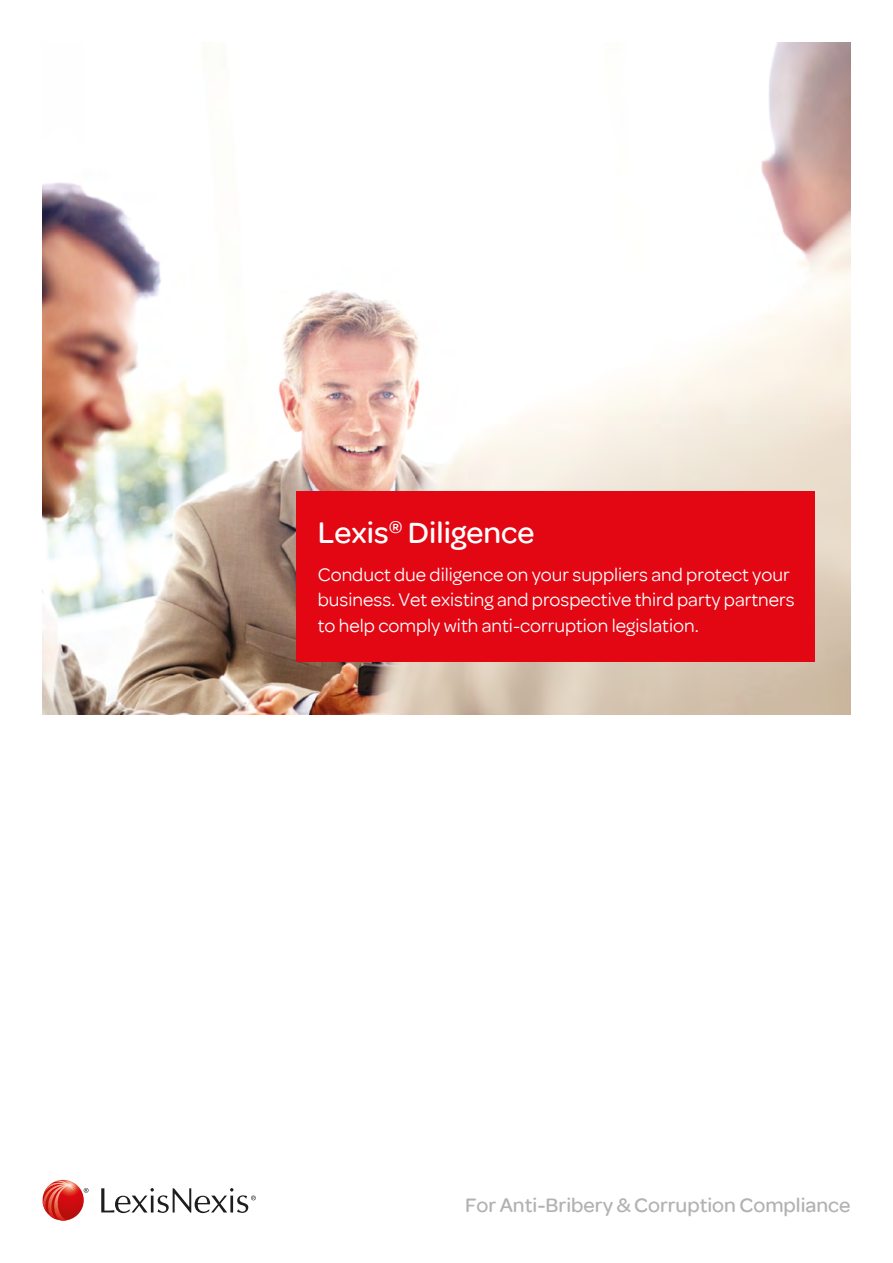
<style>
.page{position:relative;width:893px;height:1263px;background:#fff}
.page>*{position:absolute;margin:0;border:0;box-sizing:border-box;transform-origin:0 0}
.t1{font:500 31.5px "Omnes";color:#fff}
.t2{font:500 21px "Omnes";color:#b3b2b2}
.t3{font:19.5px/25.5px "Omnes";color:#fff}
</style>
<div class="page">
<img style="left:43px;top:43px;width:807px;height:671px">
<div style="left:296px;top:492px;width:519px;height:170px;background:#e30613"></div>
<svg style="left:84px;top:1188px;width:5px;height:5px"></svg>
<svg style="left:101px;top:1188px;width:155px;height:25px"></svg>
<svg style="left:43px;top:1180px;width:41px;height:40px"></svg>
<svg style="left:43px;top:1180px;width:33px;height:40px"></svg>
<h1 class="t1" style="left:318px;top:515px;width:218px">Lexis<sup>®</sup> Diligence</h1>
<p class="t3" style="left:318px;top:561px;width:478px">Conduct due diligence on your suppliers and protect your business. Vet existing and prospective third party partners to help comply with anti-corruption legislation.</p>
<p class="t2" style="left:465px;top:1193px;width:387px">For Anti-Bribery &amp; Corruption Compliance</p>
</div>
